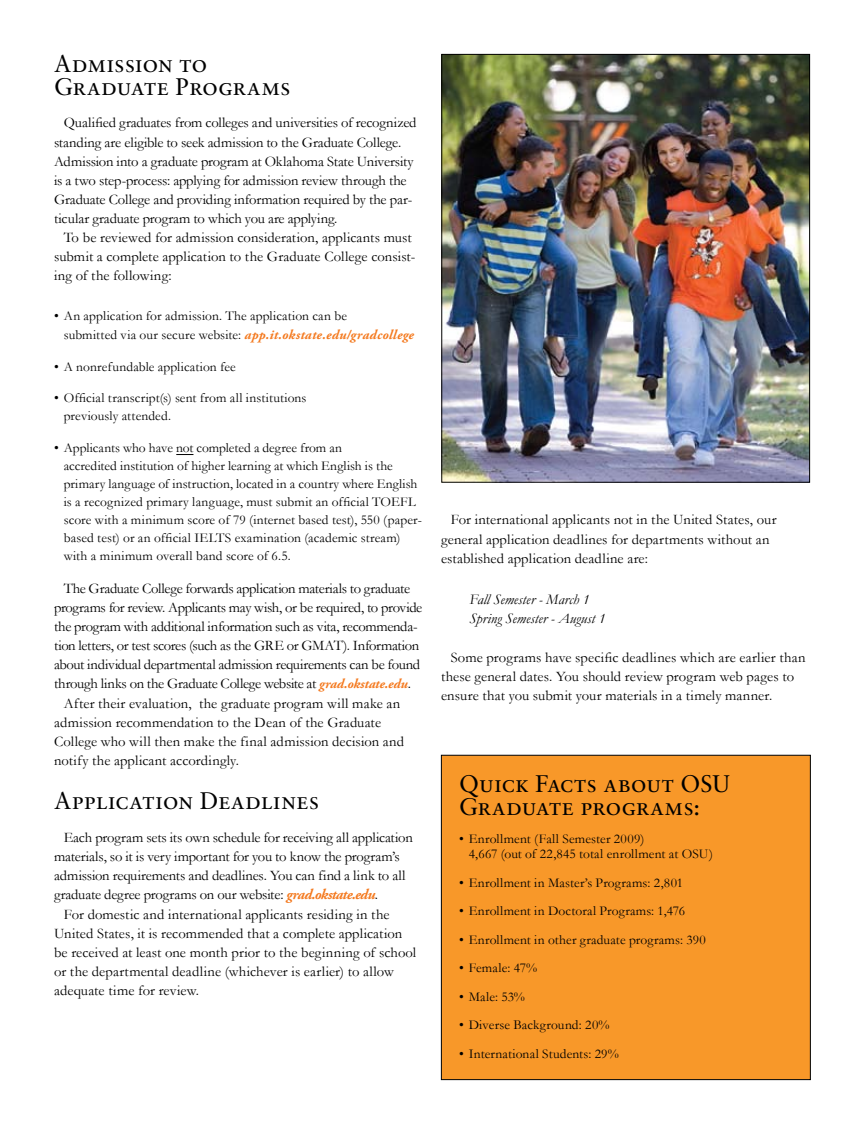
<style>
.page{position:relative;width:864px;height:1134px;background:#fff}
.page>*{position:absolute;margin:0;border:0;box-sizing:border-box;transform-origin:0 0}
.t1{font:24px/22.5px "Sabon Roman SC";color:#000}
.t2{font:14.7px/19.2px "Garamond";color:#000}
.t3{font:14.7px "Garamond";letter-spacing:-.02em;color:#000}
.t4{font:14.7px "Garamond";letter-spacing:-.025em;color:#000}
.t5{font:italic 14.7px/19.4px "Garamond";letter-spacing:.005em;color:#000}
.t6{font:13.5px/18px "Garamond";letter-spacing:.01em;color:#000}
.t7{font:italic 700 13.5px "Adobe Garamond Pro";letter-spacing:.02em;color:#f47a20}
.s1{font-family:"Garamond";font-weight:400;font-style:normal;color:#000}
.s2{font-family:"Adobe Garamond Pro";font-weight:700;font-style:italic;font-size:13.5px;color:#f47a20}
.s3{font-family:"Adobe Garamond Pro";font-weight:700;font-style:italic;color:#f47a20}
</style>
<div class="page">
<div style="left:441px;top:755px;width:370px;height:325px;background:#f89829;border:1px solid #000"></div>
<img style="left:443px;top:56px;width:365px;height:425px">
<div style="left:441px;top:54px;width:369px;height:429px;border:1px solid #000"></div>
<svg style="left:176px;top:454px;width:17px;height:1px"></svg>
<h1 class="t1" style="left:54px;top:53px;width:238px">Admission to<br>Graduate Programs</h1>
<p class="t2" style="left:54px;top:113px;width:364px;text-indent:10px">Qualified graduates from colleges and universities of recognized standing are eligible to seek admission to the Graduate College.<br>Admission into a graduate program at Oklahoma State University is a two step-process: applying for admission review through the Graduate College and providing information required by the par&shy;ticular graduate program to which you are applying.</p>
<p class="t2" style="left:54px;top:228px;width:363px;text-indent:10px">To be reviewed for admission consideration, applicants must submit a complete application to the Graduate College consist&shy;ing of the following:</p>
<p class="t6" style="left:54px;top:307px;width:295px">• An application for admission. The application can be</p>
<p class="t7" style="left:64px;top:327px;width:352px"><span class="s1">submitted via our secure website:</span> app.it.okstate.edu/gradcollege</p>
<p class="t6" style="left:54px;top:358px;width:183px">• A nonrefundable application fee</p>
<p class="t6" style="left:64px;top:389px;width:244px;text-indent:-10px">• Official transcript(s) sent from all institutions previously attended.</p>
<p class="t6" style="left:64px;top:439px;width:360px;text-indent:-10px">• Applicants who have not completed a degree from an<br>accredited institution of higher learning at which English is the primary language of instruction, located in a country where English is a recognized primary language, must submit an official TOEFL score with a minimum score of 79 (internet based test), 550 (paper&shy;based test) or an official IELTS examination (academic stream) with a minimum overall band score of 6.5.</p>
<p class="t3" style="left:64px;top:579px;width:348px">The Graduate College forwards application materials to graduate</p>
<p class="t4" style="left:54px;top:598px;width:370px">programs for review. Applicants may wish, or be required, to provide</p>
<p class="t3" style="left:54px;top:617px;width:365px">the program with additional information such as vita, recommenda-</p>
<p class="t4" style="left:54px;top:637px;width:367px">tion letters, or test scores (such as the GRE or GMAT). Information</p>
<p class="t3" style="left:54px;top:656px;width:368px">about individual departmental admission requirements can be found</p>
<p class="t3" style="left:54px;top:675px;width:358px">through links on the Graduate College website at <span class="s2">grad.okstate.edu</span>.</p>
<p class="t2" style="left:64px;top:693px;width:338px">After their evaluation, the graduate program will make an</p>
<p class="t2" style="left:54px;top:712px;width:329px">admission recommendation to the Dean of the Graduate</p>
<p class="t2" style="left:54px;top:731px;width:352px">College who will then make the final admission decision and</p>
<p class="t2" style="left:54px;top:751px;width:186px">notify the applicant accordingly.</p>
<h1 class="t1" style="left:54px;top:790px;width:267px">Application Deadlines</h1>
<p class="t2" style="left:64px;top:828px;width:351px">Each program sets its own schedule for receiving all application</p>
<p class="t2" style="left:54px;top:847px;width:347px">materials, so it is very important for you to know the program’s</p>
<p class="t2" style="left:54px;top:866px;width:353px">admission requirements and deadlines. You can find a link to all</p>
<p class="t2" style="left:54px;top:885px;width:326px">graduate degree programs on our website: <span class="s3">grad.okstate.edu</span>.</p>
<p class="t2" style="left:64px;top:904px;width:327px">For domestic and international applicants residing in the</p>
<p class="t2" style="left:54px;top:924px;width:350px">United States, it is recommended that a complete application</p>
<p class="t2" style="left:54px;top:943px;width:364px">be received at least one month prior to the beginning of school</p>
<p class="t2" style="left:54px;top:962px;width:342px">or the departmental deadline (whichever is earlier) to allow</p>
<p class="t2" style="left:54px;top:981px;width:147px">adequate time for review.</p>
<p class="t2" style="left:441px;top:510px;width:337px;text-indent:10px">For international applicants not in the United States, our general application deadlines for departments without an established application deadline are:</p>
<p class="t5" style="left:470px;top:589px;width:138px">Fall Semester - March 1<br>Spring Semester - August 1</p>
<p class="t2" style="left:441px;top:648px;width:366px;text-indent:10px">Some programs have specific deadlines which are earlier than these general dates. You should review program web pages to ensure that you submit your materials in a timely manner.</p>
<h1 class="t1" style="left:459px;top:773px;width:272px">Quick Facts about OSU<br>Graduate programs:</h1>
<p class="t6" style="left:469px;top:831px;width:246px;line-height:15px;text-indent:-10px">• Enrollment (Fall Semester 2009)<br>4,667 (out of 22,845 total enrollment at OSU)</p>
<p class="t6" style="left:459px;top:873px;width:226px">• Enrollment in Master’s Programs: 2,801</p>
<p class="t6" style="left:459px;top:902px;width:228px">• Enrollment in Doctoral Programs: 1,476</p>
<p class="t6" style="left:459px;top:930px;width:248px">• Enrollment in other graduate programs: 390</p>
<p class="t6" style="left:459px;top:959px;width:80px">• Female: 47%</p>
<p class="t6" style="left:459px;top:987px;width:68px">• Male: 53%</p>
<p class="t6" style="left:459px;top:1016px;width:152px">• Diverse Background: 20%</p>
<p class="t6" style="left:459px;top:1044px;width:161px">• International Students: 29%</p>
</div>
